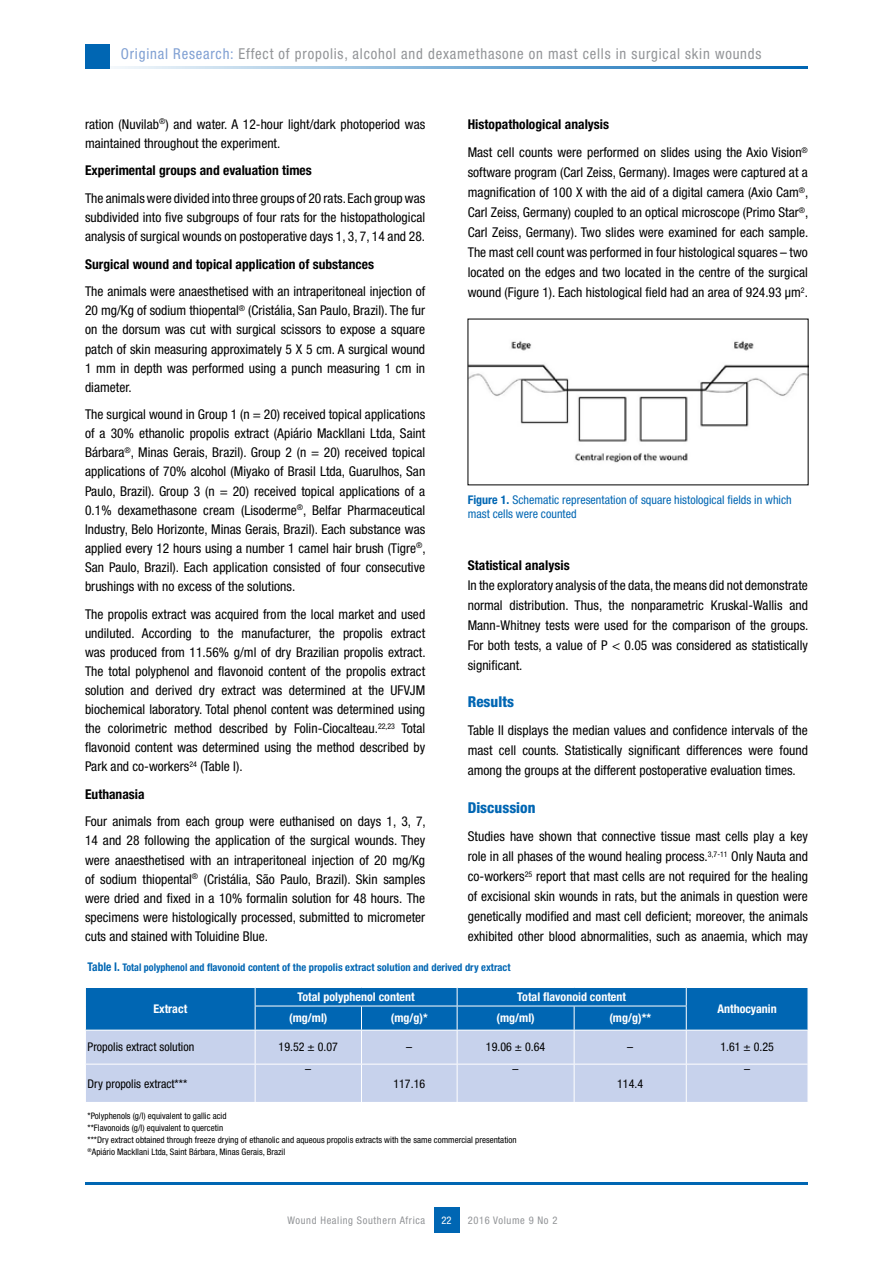
<style>
.page{position:relative;width:893px;height:1263px;background:#fff}
.page>*{position:absolute;margin:0;border:0;box-sizing:border-box;transform-origin:0 0}
.t1{font:condensed 15px "Helvetica Neue LT Std";letter-spacing:.055em;color:#939598}
.t2{font:800 condensed 15px "Helvetica Neue LT Std";color:#0066b3}
.t3{font:condensed 13.5px/19px "Helvetica Neue LT Std";color:#000;text-align:justify}
.t4{font:700 condensed 13.5px "Helvetica Neue LT Std";color:#000}
.t5{font:700 condensed 12px "Helvetica Neue LT Std";color:#fff}
.t6{font:condensed 12px "Helvetica Neue LT Std";color:#000}
.t7{font:condensed 12px/14.2px "Helvetica Neue LT Std";color:#0066b3}
.t8{font:700 condensed 10.5px "Helvetica Neue LT Std";color:#0066b3;scale:.95 1}
.t9{font:condensed 10.5px "Helvetica Neue LT Std";letter-spacing:.06em;color:#939598}
.t10{font:condensed 10.5px "Helvetica Neue LT Std";color:#fff}
.t11{font:condensed 9px/12px "Helvetica Neue LT Std";color:#000}
.s1{color:#80a0d3}
.s2{font-weight:700}
.s3{font-size:12px}
</style>
<div class="page">
<div style="left:434px;top:1208px;width:25px;height:25px;background:#0066b3"></div>
<hr style="left:85px;top:1182px;width:723px;height:2px;background:#0066b3">
<hr style="left:85px;top:66px;width:723px;height:2px;background:#0066b3">
<div style="left:85px;top:44px;width:24px;height:24px;background:#0066b3"></div>
<div style="left:86px;top:1031px;width:722px;height:71px;background:#c7d2ec"></div>
<svg style="left:85px;top:987px;width:723px;height:43px;background:#0d6eb7"></svg>
<hr style="left:255px;top:1030px;width:1px;height:34px;background:#fff">
<hr style="left:361px;top:1030px;width:1px;height:34px;background:#fff">
<hr style="left:457px;top:1030px;width:1px;height:34px;background:#fff">
<hr style="left:574px;top:1030px;width:1px;height:34px;background:#fff">
<hr style="left:686px;top:1030px;width:1px;height:34px;background:#fff">
<hr style="left:85px;top:1064px;width:170px;height:1px;background:#fff">
<hr style="left:255px;top:1064px;width:106px;height:1px;background:#fff">
<hr style="left:255px;top:1064px;width:1px;height:38px;background:#fff">
<hr style="left:361px;top:1064px;width:96px;height:1px;background:#fff">
<hr style="left:361px;top:1064px;width:1px;height:38px;background:#fff">
<hr style="left:457px;top:1064px;width:117px;height:1px;background:#fff">
<hr style="left:457px;top:1064px;width:1px;height:38px;background:#fff">
<hr style="left:574px;top:1064px;width:112px;height:1px;background:#fff">
<hr style="left:574px;top:1064px;width:1px;height:38px;background:#fff">
<hr style="left:686px;top:1064px;width:122px;height:1px;background:#fff">
<hr style="left:686px;top:1064px;width:1px;height:38px;background:#fff">
<img style="left:470px;top:341px;width:336px;height:122px">
<p class="t1" style="left:121px;top:45px;width:642px"><span class="s1">Original Research:</span> Effect of propolis, alcohol and dexamethasone on mast cells in surgical skin wounds</p>
<p class="t3" style="left:85px;top:114px;width:342px">ration (Nuvilab<sup>®</sup>) and water. A 12-hour light/dark photoperiod was maintained throughout the experiment.</p>
<p class="t4" style="left:85px;top:162px;width:228px">Experimental groups and evaluation times</p>
<p class="t3" style="left:85px;top:189px;width:342px">The animals were divided into three groups of 20 rats. Each group was subdivided into five subgroups of four rats for the histopathological analysis of surgical wounds on postoperative days 1, 3, 7, 14 and 28.</p>
<p class="t4" style="left:85px;top:256px;width:291px">Surgical wound and topical application of substances</p>
<p class="t3" style="left:85px;top:282px;width:342px">The animals were anaesthetised with an intraperitoneal injection of 20 mg/Kg of sodium thiopental<sup>®</sup> (Cristália, San Paulo, Brazil). The fur on the dorsum was cut with surgical scissors to expose a square patch of skin measuring approximately 5 X 5 cm. A surgical wound 1 mm in depth was performed using a punch measuring 1 cm in diameter.</p>
<p class="t3" style="left:85px;top:405px;width:342px">The surgical wound in Group 1 (n = 20) received topical applications of a 30% ethanolic propolis extract (Apiário Mackllani Ltda, Saint Bárbara<sup>®</sup>, Minas Gerais, Brazil). Group 2 (n = 20) received topical applications of 70% alcohol (Miyako of Brasil Ltda, Guarulhos, San Paulo, Brazil). Group 3 (n = 20) received topical applications of a 0.1% dexamethasone cream (Lisoderme<sup>®</sup>, Belfar Pharmaceutical Industry, Belo Horizonte, Minas Gerais, Brazil). Each substance was applied every 12 hours using a number 1 camel hair brush (Tigre<sup>®</sup>, San Paulo, Brazil). Each application consisted of four consecutive brushings with no excess of the solutions.</p>
<p class="t3" style="left:85px;top:604px;width:342px">The propolis extract was acquired from the local market and used undiluted. According to the manufacturer, the propolis extract was produced from 11.56% g/ml of dry Brazilian propolis extract.<br>The total polyphenol and flavonoid content of the propolis extract solution and derived dry extract was determined at the UFVJM biochemical laboratory. Total phenol content was determined using the colorimetric method described by Folin-Ciocalteau.<sup>22,23</sup> Total flavonoid content was determined using the method described by Park and co-workers<sup>24</sup> (Table I).</p>
<p class="t4" style="left:85px;top:786px;width:61px">Euthanasia</p>
<p class="t3" style="left:85px;top:812px;width:342px">Four animals from each group were euthanised on days 1, 3, 7, 14 and 28 following the application of the surgical wounds. They were anaesthetised with an intraperitoneal injection of 20 mg/Kg of sodium thiopental<sup>®</sup> (Cristália, São Paulo, Brazil). Skin samples were dried and fixed in a 10% formalin solution for 48 hours. The specimens were histologically processed, submitted to micrometer cuts and stained with Toluidine Blue.</p>
<p class="t3" style="left:468px;top:110px;width:342px;line-height:28.5px"><span class="s2">Histopathological analysis<br></span>Mast cell counts were performed on slides using the Axio Vision<sup>®</sup></p>
<p class="t3" style="left:468px;top:162px;width:342px;line-height:20px">software program (Carl Zeiss, Germany). Images were captured at a magnification of 100 X with the aid of a digital camera (Axio Cam<sup>®</sup>, Carl Zeiss, Germany) coupled to an optical microscope (Primo Star<sup>®</sup>, Carl Zeiss, Germany). Two slides were examined for each sample.<br>The mast cell count was performed in four histological squares – two located on the edges and two located in the centre of the surgical wound (Figure 1). Each histological field had an area of 924.93 µm<sup>2</sup>.</p>
<p class="t7" style="left:468px;top:493px;width:325px"><span class="s2">Figure 1.</span> Schematic representation of square histological fields in which mast cells were counted</p>
<p class="t4" style="left:468px;top:557px;width:103px">Statistical analysis</p>
<p class="t3" style="left:468px;top:575px;width:342px;line-height:20px">In the exploratory analysis of the data, the means did not demonstrate normal distribution. Thus, the nonparametric Kruskal-Wallis and Mann-Whitney tests were used for the comparison of the groups.<br>For both tests, a value of P &lt; 0.05 was considered as statistically significant.</p>
<p class="t2" style="left:468px;top:692px;width:48px">Results</p>
<p class="t3" style="left:468px;top:721px;width:342px;line-height:20px">Table II displays the median values and confidence intervals of the mast cell counts. Statistically significant differences were found among the groups at the different postoperative evaluation times.</p>
<p class="t2" style="left:468px;top:798px;width:69px">Discussion</p>
<p class="t3" style="left:468px;top:826px;width:342px;line-height:20px">Studies have shown that connective tissue mast cells play a key role in all phases of the wound healing process.<sup>3,7-11</sup> Only Nauta and co-workers<sup>25</sup> report that mast cells are not required for the healing of excisional skin wounds in rats, but the animals in question were genetically modified and mast cell deficient; moreover, the animals exhibited other blood abnormalities, such as anaemia, which may</p>
<p class="t8" style="left:88px;top:961px;width:447px"><span class="s3">Table I.</span> Total polyphenol and flavonoid content of the propolis extract solution and derived dry extract</p>
<p class="t5" style="left:153px;top:1001px;width:35px">Extract</p>
<p class="t5" style="left:297px;top:989px;width:119px">Total polyphenol content</p>
<p class="t5" style="left:517px;top:989px;width:110px">Total flavonoid content</p>
<p class="t5" style="left:717px;top:1001px;width:61px">Anthocyanin</p>
<p class="t5" style="left:289px;top:1011px;width:40px">(mg/ml)</p>
<p class="t5" style="left:391px;top:1011px;width:39px">(mg/g)*</p>
<p class="t5" style="left:496px;top:1011px;width:40px">(mg/ml)</p>
<p class="t5" style="left:609px;top:1011px;width:43px">(mg/g)**</p>
<p class="t6" style="left:88px;top:1040px;width:108px">Propolis extract solution</p>
<p class="t6" style="left:279px;top:1040px;width:61px">19.52 ± 0.07</p>
<p class="t6" style="left:406px;top:1040px;width:7px">–</p>
<p class="t6" style="left:486px;top:1040px;width:61px">19.06 ± 0.64</p>
<p class="t6" style="left:627px;top:1040px;width:7px">–</p>
<p class="t6" style="left:720px;top:1040px;width:55px">1.61 ± 0.25</p>
<p class="t6" style="left:88px;top:1076px;width:101px">Dry propolis extract***</p>
<p class="t6" style="left:305px;top:1062px;width:7px">–</p>
<p class="t6" style="left:513px;top:1062px;width:7px">–</p>
<p class="t6" style="left:744px;top:1062px;width:7px">–</p>
<p class="t6" style="left:393px;top:1076px;width:33px">117.16</p>
<p class="t6" style="left:617px;top:1076px;width:28px">114.4</p>
<p class="t11" style="left:88px;top:1110px;width:431px">*Polyphenols (g/l) equivalent to gallic acid<br>**Flavonoids (g/l) equivalent to quercetin<br>***Dry extract obtained through freeze drying of ethanolic and aqueous propolis extracts with the same commercial presentation <sup>®</sup>Apiário Mackllani Ltda, Saint Bárbara, Minas Gerais, Brazil</p>
<p class="t9" style="left:287px;top:1214px;width:139px">Wound Healing Southern Africa</p>
<p class="t9" style="left:468px;top:1214px;width:91px">2016 Volume 9 No 2</p>
<p class="t10" style="left:441px;top:1214px;width:12px">22</p>
</div>
